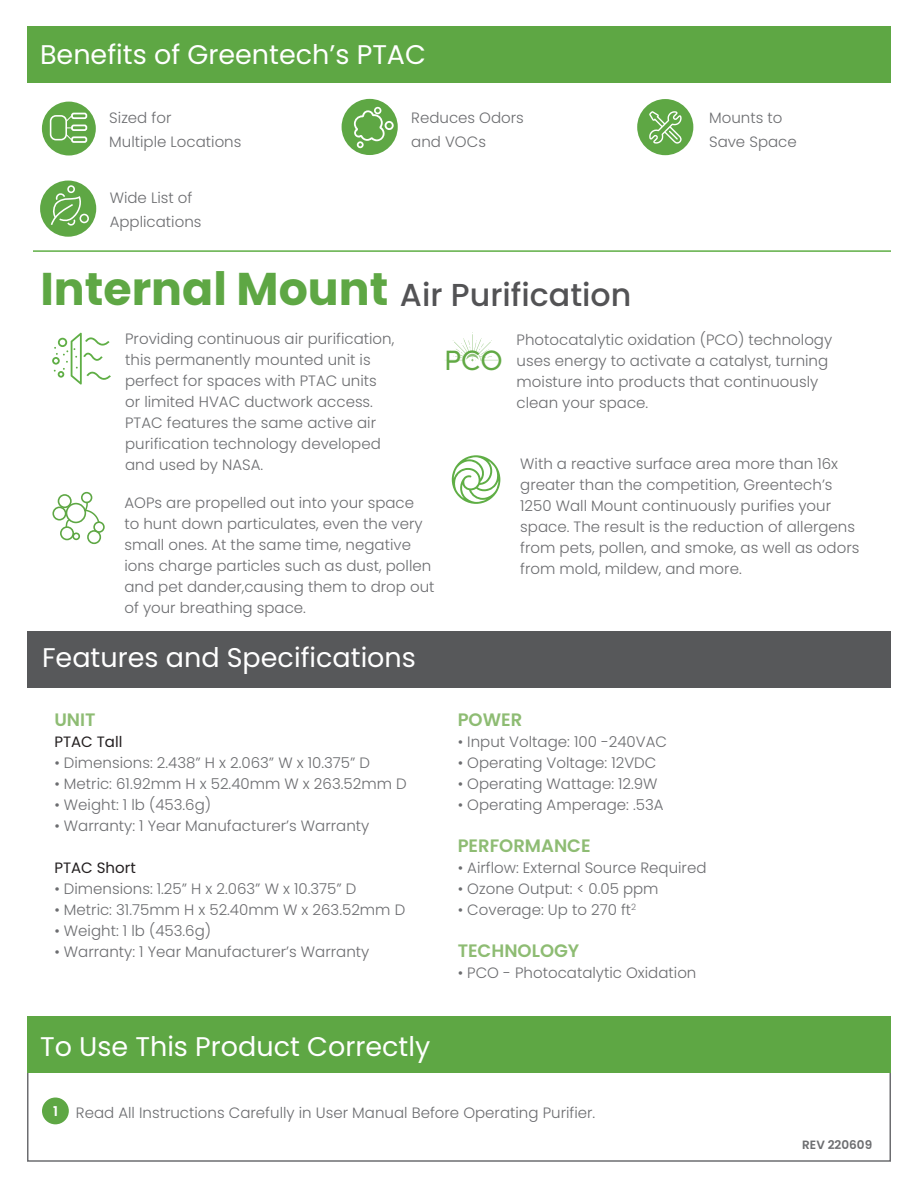
<style>
.page{position:relative;width:918px;height:1188px;background:#fff}
.page>*{position:absolute;margin:0;border:0;box-sizing:border-box;transform-origin:0 0}
.t1{font:500 31.8px "Poppins";color:#535355}
.t2{font:28.05px "Sofia Pro";color:#61a944}
.t3{font:27px "Poppins";color:#fff}
.t4{font:600 18px "Poppins";color:#8ebc73}
.t5{font:300 15px/21px "Poppins";color:#6c6d70}
.t6{font:15px "Poppins";color:#231f20}
.t7{font:600 13.5px "Poppins";color:#fff}
.t8{font:600 12px "Poppins";color:#6c6d70}
.s1{font-weight:700;font-size:45.9px;color:#5ea744}
</style>
<div class="page">
<div style="left:27px;top:1038px;width:864px;height:124px;border:2px solid #6c6d70"></div>
<div style="left:40px;top:181px;width:56px;height:56px;background:#5ea744;border-radius:50%"></div>
<svg style="left:50px;top:192px;width:32px;height:34px"></svg>
<div style="left:67px;top:185px;width:8px;height:8px;border:2px solid #fff;border-radius:50%"></div>
<div style="left:80px;top:214px;width:9px;height:9px;border:2px solid #fff;border-radius:50%"></div>
<div style="left:42px;top:102px;width:54px;height:54px;background:#5ea744;border-radius:50%"></div>
<div style="left:50px;top:115px;width:17px;height:25px;border:2px solid #fff;border-radius:5px"></div>
<div style="left:71px;top:113px;width:16px;height:6px;border:2px solid #fff;border-radius:2px"></div>
<div style="left:71px;top:125px;width:16px;height:6px;border:2px solid #fff;border-radius:2px"></div>
<div style="left:71px;top:136px;width:16px;height:7px;border:2px solid #fff;border-radius:2px"></div>
<svg style="left:66px;top:115px;width:7px;height:13px"></svg>
<svg style="left:65px;top:134px;width:7px;height:7px"></svg>
<div style="left:27px;top:631px;width:864px;height:57px;background:#57585a"></div>
<div style="left:342px;top:99px;width:56px;height:56px;background:#5ea744;border-radius:50%"></div>
<svg style="left:354px;top:107px;width:40px;height:41px"></svg>
<div style="left:27px;top:27px;width:864px;height:56px;background:#5ea744"></div>
<hr style="left:33px;top:250px;width:858px;height:2px;background:#5fae45">
<div style="left:27px;top:1017px;width:864px;height:56px;background:#5ea744"></div>
<div style="left:42px;top:1098px;width:27px;height:26px;background:#5ea744;border-radius:50%"></div>
<div style="left:637px;top:99px;width:56px;height:56px;background:#5ea744;border-radius:50%"></div>
<svg style="left:649px;top:111px;width:33px;height:33px"></svg>
<svg style="left:52px;top:333px;width:59px;height:52px"></svg>
<div style="left:58px;top:494px;width:14px;height:14px;border:2px solid #5ea744;border-radius:50%"></div>
<div style="left:87px;top:530px;width:14px;height:14px;border:2px solid #5ea744;border-radius:50%"></div>
<div style="left:52px;top:507px;width:14px;height:14px;border:2px solid #5ea744;border-radius:50%"></div>
<div style="left:60px;top:526px;width:14px;height:14px;border:2px solid #5ea744;border-radius:50%"></div>
<div style="left:66px;top:503px;width:20px;height:20px;border:2px solid #5ea744;border-radius:50%"></div>
<div style="left:81px;top:492px;width:11px;height:11px;border:2px solid #5ea744;border-radius:50%"></div>
<div style="left:93px;top:521px;width:11px;height:12px;border:2px solid #5ea744;border-radius:50%"></div>
<div style="left:72px;top:533px;width:8px;height:7px;border:2px solid #5ea744;border-radius:50%"></div>
<svg style="left:84px;top:502px;width:16px;height:21px"></svg>
<svg style="left:66px;top:519px;width:4px;height:8px"></svg>
<svg style="left:452px;top:455px;width:48px;height:49px"></svg>
<svg style="left:445px;top:332px;width:55px;height:30px"></svg>
<h3 class="t3" style="left:40px;top:39px;width:387px">Benefits of Greentech’s PTAC</h3>
<p class="t5" style="left:109px;top:106px;width:134px;line-height:24px">Sized for<br>Multiple Locations</p>
<p class="t5" style="left:110px;top:186px;width:93px;line-height:24px">Wide List of<br>Applications</p>
<p class="t5" style="left:411px;top:106px;width:114px;line-height:24px">Reduces Odors and VOCs</p>
<p class="t5" style="left:709px;top:106px;width:89px;line-height:24px">Mounts to<br>Save Space</p>
<h1 class="t1" style="left:40px;top:276px;width:593px"><span class="s1">Internal Mount</span> Air Purification</h1>
<p class="t5" style="left:125px;top:329px;width:271px">Providing continuous air purification, this permanently mounted unit is perfect for spaces with PTAC units or limited HVAC ductwork access.<br>PTAC features the same active air purification technology developed and used by NASA.</p>
<p class="t5" style="left:517px;top:329px;width:317px">Photocatalytic oxidation (PCO) technology uses energy to activate a catalyst, turning moisture into products that continuously clean your space.</p>
<p class="t5" style="left:124px;top:492px;width:312px">AOPs are propelled out into your space<br>to hunt down particulates, even the very small ones. At the same time, negative ions charge particles such as dust, pollen and pet dander,causing them to drop out of your breathing space.</p>
<h2 class="t2" style="left:444px;top:340px;width:60px">PCO</h2>
<p class="t5" style="left:520px;top:453px;width:341px">With a reactive surface area more than 16x greater than the competition, Greentech’s 1250 Wall Mount continuously purifies your space. The result is the reduction of allergens from pets, pollen, and smoke, as well as odors from mold, mildew, and more.</p>
<h3 class="t3" style="left:42px;top:642px;width:375px">Features and Specifications</h3>
<p class="t4" style="left:54px;top:710px;width:43px">UNIT</p>
<p class="t6" style="left:54px;top:733px;width:70px">PTAC Tall</p>
<p class="t5" style="left:54px;top:753px;width:317px">• Dimensions: 2.438” H x 2.063” W x 10.375” D</p>
<p class="t5" style="left:54px;top:774px;width:354px">• Metric: 61.92mm H x 52.40mm W x 263.52mm D</p>
<p class="t5" style="left:54px;top:795px;width:158px">• Weight: 1 lb (453.6g)</p>
<p class="t5" style="left:54px;top:816px;width:316px">• Warranty: 1 Year Manufacturer’s Warranty</p>
<p class="t6" style="left:54px;top:859px;width:83px">PTAC Short</p>
<p class="t5" style="left:54px;top:879px;width:304px">• Dimensions: 1.25” H x 2.063” W x 10.375” D</p>
<p class="t5" style="left:54px;top:900px;width:352px">• Metric: 31.75mm H x 52.40mm W x 263.52mm D</p>
<p class="t5" style="left:54px;top:921px;width:158px">• Weight: 1 lb (453.6g)</p>
<p class="t5" style="left:54px;top:942px;width:316px">• Warranty: 1 Year Manufacturer’s Warranty</p>
<h3 class="t3" style="left:40px;top:1031px;width:392px">To Use This Product Correctly</h3>
<p class="t4" style="left:458px;top:710px;width:66px">POWER</p>
<p class="t5" style="left:458px;top:732px;width:211px">• Input Voltage: 100 -240VAC</p>
<p class="t5" style="left:458px;top:753px;width:200px">• Operating Voltage: 12VDC</p>
<p class="t5" style="left:458px;top:774px;width:201px">• Operating Wattage: 12.9W</p>
<p class="t5" style="left:458px;top:795px;width:207px">• Operating Amperage: .53A</p>
<p class="t4" style="left:458px;top:836px;width:134px">PERFORMANCE</p>
<p class="t5" style="left:458px;top:858px;width:250px">• Airflow: External Source Required</p>
<p class="t5" style="left:458px;top:879px;width:202px">• Ozone Output: &lt; 0.05 ppm</p>
<p class="t5" style="left:458px;top:900px;width:180px">• Coverage: Up to 270 ft<sup>2</sup></p>
<p class="t4" style="left:458px;top:941px;width:123px">TECHNOLOGY</p>
<p class="t5" style="left:458px;top:963px;width:240px">• PCO - Photocatalytic Oxidation</p>
<p class="t7" style="left:53px;top:1103px;width:6px">1</p>
<p class="t5" style="left:76px;top:1103px;width:521px">Read All Instructions Carefully in User Manual Before Operating Purifier.</p>
<p class="t8" style="left:802px;top:1138px;width:71px">REV 220609</p>
</div>
